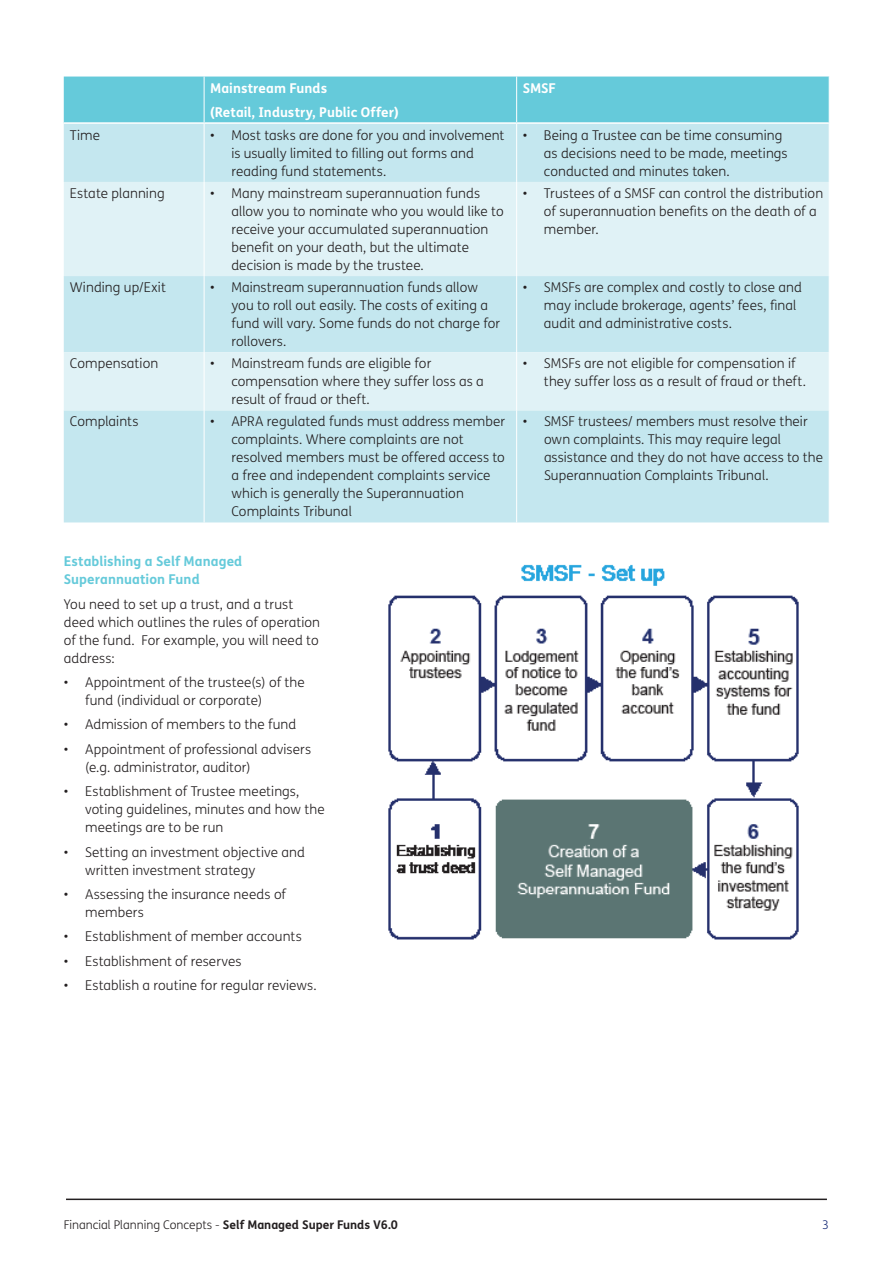
<style>
.page{position:relative;width:893px;height:1263px;background:#fff}
.page>*{position:absolute;margin:0;border:0;box-sizing:border-box;transform-origin:0 0}
.t1{font:300 13.5px/18px "FS Me";letter-spacing:.005em;color:#231f20}
.t2{font:700 13.5px/24.5px "FS Me";letter-spacing:.005em;color:#fff}
.t3{font:700 13.5px/18px "FS Me";letter-spacing:.005em;color:#65cada}
.t4{font:300 12px "FS Me";color:#231f20}
.t5{font:300 12px "FS Me";color:#142975}
.s1{font-weight:700}
</style>
<div class="page">
<hr style="left:66px;top:1198px;width:761px;height:2px;background:#231f20">
<div style="left:64px;top:77px;width:765px;height:45px;background:#65cada"></div>
<div style="left:64px;top:124px;width:765px;height:398px;background:#c4e7ef"></div>
<svg style="left:64px;top:182px;width:765px;height:228px;background:#d6eef3"></svg>
<hr style="left:204px;top:77px;width:1px;height:45px;background:#fff">
<hr style="left:204px;top:124px;width:1px;height:58px;background:#fff">
<hr style="left:204px;top:182px;width:1px;height:94px;background:#fff">
<hr style="left:204px;top:276px;width:1px;height:76px;background:#fff">
<hr style="left:204px;top:352px;width:1px;height:58px;background:#fff">
<hr style="left:204px;top:410px;width:1px;height:112px;background:#fff">
<hr style="left:516px;top:124px;width:1px;height:58px;background:#fff">
<hr style="left:516px;top:182px;width:1px;height:94px;background:#fff">
<hr style="left:516px;top:276px;width:1px;height:76px;background:#fff">
<hr style="left:516px;top:352px;width:1px;height:58px;background:#fff">
<hr style="left:516px;top:410px;width:1px;height:112px;background:#fff">
<hr style="left:516px;top:77px;width:1px;height:45px;background:#fff">
<img style="left:388px;top:564px;width:411px;height:376px">
<p class="t2" style="left:210px;top:75px;width:190px">Mainstream Funds<br>(Retail, Industry, Public Offer)</p>
<p class="t2" style="left:523px;top:75px;width:35px">SMSF</p>
<p class="t1" style="left:70px;top:126px;width:32px">Time</p>
<p class="t1" style="left:231px;top:126px;width:275px;text-indent:-21px">• Most tasks are done for you and involvement is usually limited to filling out forms and reading fund statements.</p>
<p class="t1" style="left:544px;top:126px;width:245px;text-indent:-21px">• Being a Trustee can be time consuming as decisions need to be made, meetings conducted and minutes taken.</p>
<p class="t1" style="left:70px;top:184px;width:96px">Estate planning</p>
<p class="t1" style="left:231px;top:184px;width:274px;text-indent:-21px">• Many mainstream superannuation funds allow you to nominate who you would like to receive your accumulated superannuation benefit on your death, but the ultimate decision is made by the trustee.</p>
<p class="t1" style="left:544px;top:184px;width:281px;text-indent:-21px">• Trustees of a SMSF can control the distribution of superannuation benefits on the death of a member.</p>
<p class="t1" style="left:70px;top:278px;width:98px">Winding up/Exit</p>
<p class="t1" style="left:231px;top:278px;width:270px;text-indent:-21px">• Mainstream superannuation funds allow you to roll out easily. The costs of exiting a fund will vary. Some funds do not charge for rollovers.</p>
<p class="t1" style="left:544px;top:278px;width:260px;text-indent:-21px">• SMSFs are complex and costly to close and may include brokerage, agents’ fees, final audit and administrative costs.</p>
<p class="t1" style="left:70px;top:354px;width:90px">Compensation</p>
<p class="t1" style="left:231px;top:354px;width:254px;text-indent:-21px">• Mainstream funds are eligible for compensation where they suffer loss as a result of fraud or theft.</p>
<p class="t1" style="left:544px;top:354px;width:263px;text-indent:-21px">• SMSFs are not eligible for compensation if they suffer loss as a result of fraud or theft.</p>
<p class="t1" style="left:70px;top:412px;width:70px">Complaints</p>
<p class="t1" style="left:231px;top:412px;width:275px;text-indent:-21px">• APRA regulated funds must address member complaints. Where complaints are not resolved members must be offered access to a free and independent complaints service which is generally the Superannuation Complaints Tribunal</p>
<p class="t1" style="left:544px;top:412px;width:281px;text-indent:-21px">• SMSF trustees/ members must resolve their own complaints. This may require legal assistance and they do not have access to the Superannuation Complaints Tribunal.</p>
<p class="t3" style="left:64px;top:552px;width:180px">Establishing a Self Managed<br>Superannuation Fund</p>
<p class="t1" style="left:64px;top:594px;width:258px">You need to set up a trust, and a trust deed which outlines the rules of operation of the fund. For example, you will need to address:</p>
<p class="t1" style="left:85px;top:673px;width:221px;text-indent:-21px">• Appointment of the trustee(s) of the fund (individual or corporate)</p>
<p class="t1" style="left:64px;top:715px;width:234px">• Admission of members to the fund</p>
<p class="t1" style="left:85px;top:740px;width:227px;text-indent:-21px">• Appointment of professional advisers (e.g. administrator, auditor)</p>
<p class="t1" style="left:85px;top:782px;width:241px;text-indent:-21px">• Establishment of Trustee meetings, voting guidelines, minutes and how the meetings are to be run</p>
<p class="t1" style="left:85px;top:842px;width:221px;text-indent:-21px">• Setting an investment objective and written investment strategy</p>
<p class="t1" style="left:85px;top:885px;width:202px;text-indent:-21px">• Assessing the insurance needs of members</p>
<p class="t1" style="left:64px;top:927px;width:239px">• Establishment of member accounts</p>
<p class="t1" style="left:64px;top:951px;width:179px">• Establishment of reserves</p>
<p class="t1" style="left:64px;top:976px;width:254px">• Establish a routine for regular reviews.</p>
<p class="t4" style="left:64px;top:1217px;width:336px">Financial Planning Concepts - <span class="s1">Self Managed Super Funds V6.0</span></p>
<p class="t5" style="left:822px;top:1217px;width:8px">3</p>
</div>
